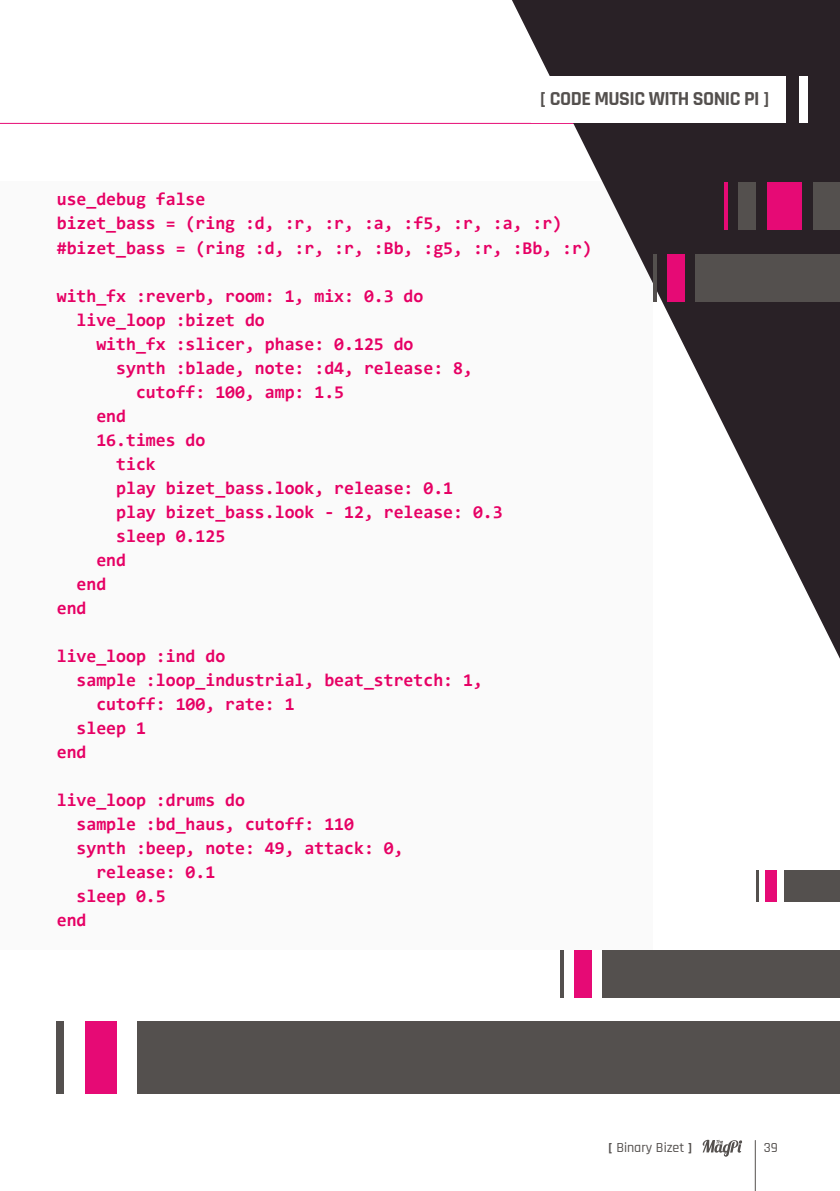
<style>
.page{position:relative;width:840px;height:1191px;background:#fff}
.page>*{position:absolute;margin:0;border:0;box-sizing:border-box;transform-origin:0 0}
.t1{font:700 20px "Rajdhani";letter-spacing:-.025em;color:#54504e}
.t2{font:700 18px/24px "Consolas";color:#e60064}
.t3{font:500 14px "Rajdhani";color:#54504e}
.s1{font-weight:700}
</style>
<div class="page">
<hr style="left:754px;top:1140px;width:1px;height:51px;background:#54504e">
<svg style="left:702px;top:1139px;width:40px;height:17px"></svg>
<hr style="left:0;top:123px;width:782px;height:1px;background:#e60a75">
<div style="left:0;top:181px;width:652px;height:769px;background:#fafafa"></div>
<svg style="left:511px;top:0;width:328px;height:657px"></svg>
<div style="left:531px;top:77px;width:254px;height:46px;background:#fff"></div>
<div style="left:798px;top:77px;width:8px;height:46px;background:#fff"></div>
<div style="left:695px;top:254px;width:144px;height:47px;background:#54504e"></div>
<div style="left:667px;top:254px;width:17px;height:47px;background:#e60a75"></div>
<svg style="left:652px;top:254px;width:4px;height:47px"></svg>
<div style="left:784px;top:870px;width:55px;height:31px;background:#54504e"></div>
<div style="left:765px;top:870px;width:11px;height:31px;background:#e60a75"></div>
<hr style="left:755px;top:870px;width:2px;height:31px;background:#54504e">
<div style="left:766px;top:182px;width:34px;height:47px;background:#e60a75"></div>
<div style="left:738px;top:182px;width:17px;height:47px;background:#54504e"></div>
<svg style="left:723px;top:182px;width:4px;height:47px"></svg>
<div style="left:812px;top:182px;width:27px;height:47px;background:#54504e"></div>
<div style="left:602px;top:950px;width:237px;height:47px;background:#54504e"></div>
<div style="left:574px;top:950px;width:17px;height:47px;background:#e60a75"></div>
<svg style="left:560px;top:950px;width:3px;height:47px"></svg>
<div style="left:138px;top:1021px;width:701px;height:72px;background:#54504e"></div>
<div style="left:85px;top:1021px;width:32px;height:72px;background:#e60a75"></div>
<div style="left:57px;top:1021px;width:7px;height:72px;background:#54504e"></div>
<p class="t1" style="left:539px;top:86px;width:231px">[ CODE MUSIC WITH SONIC PI ]</p>
<p class="t1" style="left:555px;top:86px;width:231px">[ CODE MUSIC WITH SONIC PI ]</p>
<p class="t2" style="left:57px;top:189px;width:536px">use_debug false<br>bizet_bass = (ring :d, :r, :r, :a, :f5, :r, :a, :r) #bizet_bass = (ring :d, :r, :r, :Bb, :g5, :r, :Bb, :r)</p>
<p class="t2" style="left:76px;top:285px;width:348px;text-indent:-20px">with_fx :reverb, room: 1, mix: 0.3 do live_loop :bizet do</p>
<p class="t2" style="left:96px;top:333px;width:318px">with_fx :slicer, phase: 0.125 do</p>
<p class="t2" style="left:116px;top:357px;width:358px">synth :blade, note: :d4, release: 8,</p>
<p class="t2" style="left:136px;top:381px;width:209px">cutoff: 100, amp: 1.5</p>
<p class="t2" style="left:96px;top:405px;width:31px">end</p>
<p class="t2" style="left:96px;top:429px;width:110px">16.times do</p>
<p class="t2" style="left:116px;top:453px;width:41px">tick</p>
<p class="t2" style="left:116px;top:477px;width:338px">play bizet_bass.look, release: 0.1</p>
<p class="t2" style="left:116px;top:501px;width:388px">play bizet_bass.look - 12, release: 0.3</p>
<p class="t2" style="left:116px;top:525px;width:110px">sleep 0.125</p>
<p class="t2" style="left:96px;top:549px;width:31px">end</p>
<p class="t2" style="left:76px;top:573px;width:31px">end</p>
<p class="t2" style="left:57px;top:597px;width:31px">end</p>
<p class="t2" style="left:57px;top:645px;width:170px">live_loop :ind do</p>
<p class="t2" style="left:76px;top:669px;width:407px">sample :loop_industrial, beat_stretch: 1,</p>
<p class="t2" style="left:96px;top:693px;width:199px">cutoff: 100, rate: 1</p>
<p class="t2" style="left:76px;top:717px;width:71px">sleep 1</p>
<p class="t2" style="left:57px;top:741px;width:31px">end</p>
<p class="t2" style="left:57px;top:789px;width:190px">live_loop :drums do</p>
<p class="t2" style="left:76px;top:813px;width:279px">sample :bd_haus, cutoff: 110</p>
<p class="t2" style="left:76px;top:837px;width:328px">synth :beep, note: 49, attack: 0,</p>
<p class="t2" style="left:96px;top:861px;width:120px">release: 0.1</p>
<p class="t2" style="left:76px;top:885px;width:91px">sleep 0.5</p>
<p class="t2" style="left:57px;top:909px;width:31px">end</p>
<p class="t3" style="left:608px;top:1138px;width:86px"><span class="s1">[</span> Binary Bizet <span class="s1">]</span></p>
<p class="t3" style="left:763px;top:1139px;width:16px">39</p>
</div>
